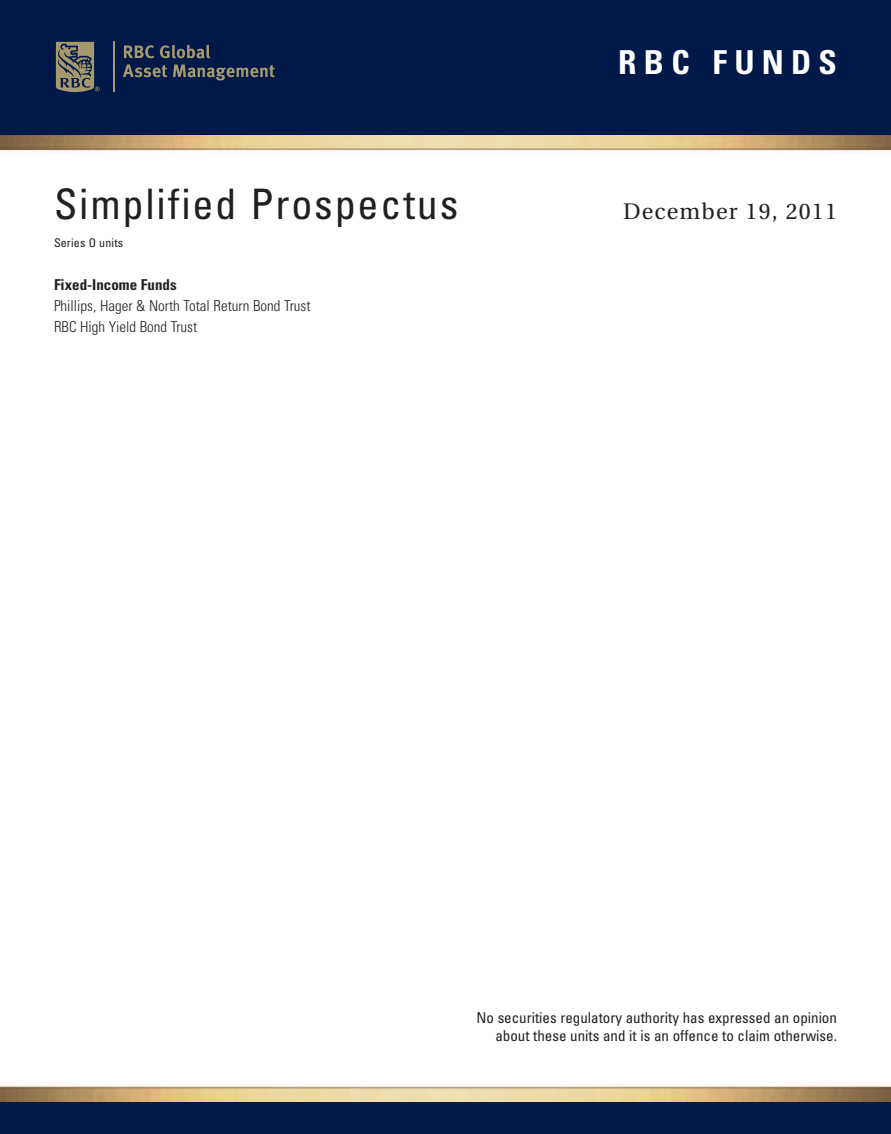
<style>
.page{position:relative;width:891px;height:1134px;background:#fff}
.page>*{position:absolute;margin:0;border:0;box-sizing:border-box;transform-origin:0 0}
.t1{font:condensed 42px "Univers LT Std";letter-spacing:.045em;color:#231f20}
.t2{font:700 condensed 33px "Univers LT Std";letter-spacing:.22em;color:#fff}
.t3{font:22.5px "Utopia";letter-spacing:.055em;color:#231f20}
.t4{font:condensed 15px/18px "Univers LT Std";color:#231f20;text-align:right}
.t5{font:300 condensed 15px/21px "Univers LT Std";color:#231f20}
.t6{font:700 condensed 15px "Univers LT Std";color:#231f20}
.t7{font:condensed 12px "Univers LT Std";letter-spacing:.015em;color:#231f20}
</style>
<div class="page">
<img style="left:0;top:135px;width:891px;height:18px">
<div style="left:0;top:0;width:891px;height:135px;background:#001949"></div>
<img style="left:0;top:1085px;width:891px;height:17px">
<div style="left:0;top:1102px;width:891px;height:32px;background:#001949"></div>
<hr style="left:113px;top:42px;width:1px;height:50px;background:#a7996e">
<svg style="left:123px;top:45px;width:152px;height:36px"></svg>
<svg style="left:56px;top:42px;width:44px;height:50px"></svg>
<h1 class="t1" style="left:54px;top:189px;width:406px">Simplified Prospectus</h1>
<p class="t7" style="left:54px;top:239px;width:71px">Series O units</p>
<p class="t6" style="left:54px;top:279px;width:124px">Fixed-Income Funds</p>
<p class="t5" style="left:54px;top:296px;width:258px">Phillips, Hager &amp; North Total Return Bond Trust<br>RBC High Yield Bond Trust</p>
<h2 class="t2" style="left:618px;top:51px;width:220px">RBC FUNDS</h2>
<h3 class="t3" style="left:623px;top:202px;width:215px">December 19, 2011</h3>
<p class="t4" style="left:477px;top:1010px;width:362px">No securities regulatory authority has expressed an opinion about these units and it is an offence to claim otherwise.</p>
</div>
